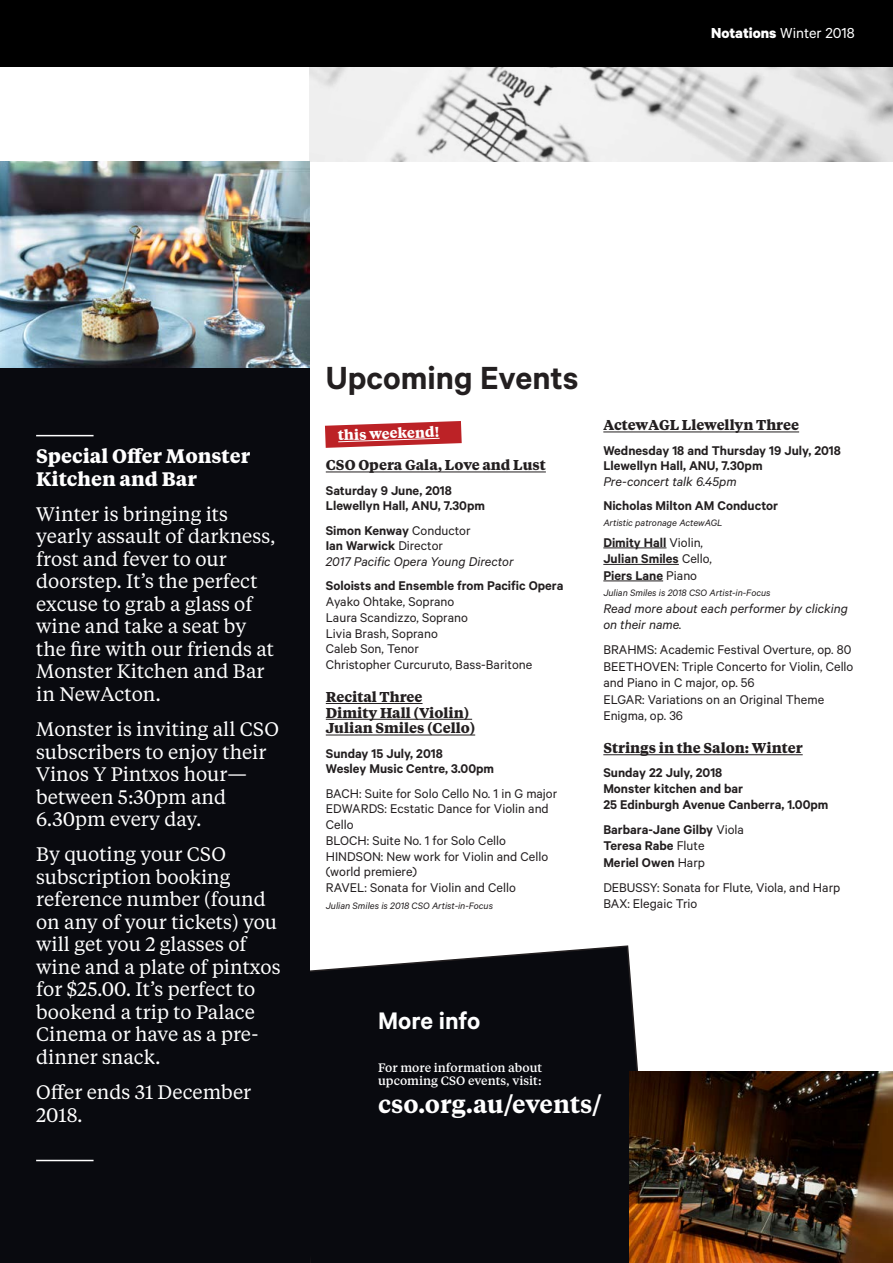
<style>
.page{position:relative;width:893px;height:1263px;background:#fff}
.page>*{position:absolute;margin:0;border:0;box-sizing:border-box;transform-origin:0 0}
.head_A{font:600 36px "Calibre";color:#231f20}
.head_AA{font:600 26.85px "Calibre";color:#fff}
.head_AA-2{font:600 24.3px "Tiempos Text";color:#fff}
.PULL_QUOTE{font:19.5px/22.5px "Tiempos Text";color:#fff}
.PULL_QUOTE-2{font:700 19.5px/22.5px "Tiempos Text";color:#fff}
.t1{font:16.35px "Calibre";color:#fff}
._2015_body{font:14.25px/15.8px "Calibre";color:#231f20}
._2015_body-2{font:600 14.25px/15.8px "Calibre";color:#231f20}
._2015_body-3{font:700 14.25px/15.8px "Tiempos Text";color:#231f20}
._2015_body-4{font:italic 14.25px/16.5px "Calibre";color:#231f20}
.head_b_no_space{font:700 14.25px "Tiempos Text";color:#231f20}
.head_b_no_space-2{font:600 14.25px "Calibre";color:#231f20}
.head_b_no_space-3{font:700 14.25px "Tiempos Text";color:#fff}
.head_AA-3{font:500 12.15px/13.5px "Tiempos Text";color:#fff}
._2015_body-5{font:italic 10.5px "Calibre";color:#231f20}
.s1{font-weight:700}
.s2{font-weight:400}
.s3{font-weight:400;font-style:italic}
</style>
<div class="page">
<img style="left:309px;top:66px;width:584px;height:96px">
<div style="left:0;top:0;width:893px;height:66px;background:#000"></div>
<svg style="left:309px;top:944px;width:346px;height:319px;background:#191a1f"></svg>
<hr style="left:326px;top:472px;width:220px;height:1px;background:#231f20">
<hr style="left:326px;top:703px;width:96px;height:1px;background:#231f20">
<hr style="left:326px;top:719px;width:146px;height:1px;background:#231f20">
<hr style="left:326px;top:735px;width:149px;height:1px;background:#231f20">
<hr style="left:603px;top:432px;width:196px;height:1px;background:#231f20">
<hr style="left:603px;top:548px;width:63px;height:1px;background:#231f20">
<hr style="left:603px;top:564px;width:76px;height:1px;background:#231f20">
<hr style="left:603px;top:581px;width:60px;height:1px;background:#231f20">
<hr style="left:603px;top:754px;width:200px;height:1px;background:#231f20">
<img style="left:630px;top:1072px;width:263px;height:191px">
<svg style="left:325px;top:421px;width:137px;height:27px"></svg>
<div style="left:0;top:162px;width:309px;height:1101px;background:#090a0f"></div>
<hr style="left:36px;top:435px;width:58px;height:1px;background:#fff">
<hr style="left:36px;top:1160px;width:58px;height:1px;background:#fff">
<img style="left:0;top:162px;width:309px;height:206px">
<p class="t1" style="left:711px;top:24px;width:145px"><span class="s1">Notations</span> Winter 2018</p>
<p class="PULL_QUOTE-2" style="left:36px;top:444px;width:216px">Special Offer Monster<br>Kitchen and Bar</p>
<p class="PULL_QUOTE" style="left:36px;top:502px;width:241px">Winter is bringing its yearly assault of darkness, frost and fever to our doorstep. It’s the perfect excuse to grab a glass of wine and take a seat by the fire with our friends at<br>Monster Kitchen and Bar in NewActon.</p>
<p class="PULL_QUOTE" style="left:36px;top:717px;width:244px">Monster is inviting all CSO subscribers to enjoy their<br>Vinos Y Pintxos hour— between 5:30pm and<br>6.30pm every day.</p>
<p class="PULL_QUOTE" style="left:36px;top:842px;width:246px">By quoting your CSO subscription booking reference number (found on any of your tickets) you will get you 2 glasses of wine and a plate of pintxos for $25.00. It’s perfect to bookend a trip to Palace<br>Cinema or have as a pre&shy;dinner snack.</p>
<p class="PULL_QUOTE" style="left:36px;top:1080px;width:217px">Offer ends 31 December<br>2018.</p>
<p class="head_A" style="left:326px;top:356px;width:254px">Upcoming Events</p>
<p class="head_b_no_space-3" style="left:338px;top:425px;width:103px;rotate:-2deg">this weekend!</p>
<p class="head_b_no_space" style="left:326px;top:455px;width:222px">CSO Opera Gala, Love and Lust</p>
<p class="head_b_no_space-2" style="left:326px;top:482px;width:128px">Saturday 9 June, 2018</p>
<p class="_2015_body-2" style="left:326px;top:498px;width:161px">Llewellyn Hall, ANU, 7.30pm</p>
<p class="_2015_body-2" style="left:326px;top:522px;width:146px">Simon Kenway <span class="s2">Conductor</span></p>
<p class="_2015_body-2" style="left:326px;top:538px;width:119px">Ian Warwick <span class="s2">Director</span></p>
<p class="_2015_body-4" style="left:326px;top:553px;width:189px">2017 Pacific Opera Young Director</p>
<p class="_2015_body-2" style="left:326px;top:578px;width:239px">Soloists and Ensemble from Pacific Opera</p>
<p class="_2015_body" style="left:326px;top:593px;width:130px">Ayako Ohtake, Soprano</p>
<p class="_2015_body" style="left:326px;top:609px;width:144px">Laura Scandizzo, Soprano</p>
<p class="_2015_body" style="left:326px;top:625px;width:114px">Livia Brash, Soprano</p>
<p class="_2015_body" style="left:326px;top:641px;width:95px">Caleb Son, Tenor</p>
<p class="_2015_body" style="left:326px;top:656px;width:208px">Christopher Curcuruto, Bass-Baritone</p>
<p class="_2015_body-3" style="left:326px;top:688px;width:151px">Recital Three<br>Dimity Hall (Violin)<br>Julian Smiles (Cello)</p>
<p class="_2015_body-2" style="left:326px;top:745px;width:119px">Sunday 15 July, 2018</p>
<p class="_2015_body-2" style="left:326px;top:761px;width:170px">Wesley Music Centre, 3.00pm</p>
<p class="_2015_body" style="left:326px;top:785px;width:233px">BACH: Suite for Solo Cello No. 1 in G major</p>
<p class="_2015_body" style="left:326px;top:801px;width:224px">EDWARDS: Ecstatic Dance for Violin and<br>Cello</p>
<p class="_2015_body" style="left:326px;top:832px;width:182px">BLOCH: Suite No. 1 for Solo Cello</p>
<p class="_2015_body" style="left:326px;top:848px;width:224px">HINDSON: New work for Violin and Cello (world premiere)</p>
<p class="_2015_body" style="left:326px;top:879px;width:192px">RAVEL: Sonata for Violin and Cello</p>
<p class="_2015_body-5" style="left:326px;top:899px;width:169px">Julian Smiles is 2018 CSO Artist-in-Focus</p>
<p class="_2015_body-3" style="left:603px;top:417px;width:197px">ActewAGL Llewellyn Three</p>
<p class="_2015_body-2" style="left:603px;top:442px;width:239px">Wednesday 18 and Thursday 19 July, 2018</p>
<p class="_2015_body-2" style="left:603px;top:458px;width:161px">Llewellyn Hall, ANU, 7.30pm<br><span class="s3">Pre-concert talk 6.45pm</span></p>
<p class="_2015_body-2" style="left:603px;top:498px;width:176px">Nicholas Milton AM Conductor</p>
<p class="_2015_body-5" style="left:603px;top:517px;width:121px">Artistic patronage ActewAGL</p>
<p class="_2015_body-2" style="left:603px;top:534px;width:110px;line-height:16.5px">Dimity Hall <span class="s2">Violin,<br></span>Julian Smiles <span class="s2">Cello,<br></span>Piers Lane <span class="s2">Piano</span></p>
<p class="_2015_body-5" style="left:603px;top:587px;width:169px">Julian Smiles is 2018 CSO Artist-in-Focus</p>
<p class="_2015_body-4" style="left:603px;top:600px;width:246px">Read more about each performer by clicking on their name.</p>
<p class="_2015_body" style="left:603px;top:642px;width:250px">BRAHMS: Academic Festival Overture, op. 80</p>
<p class="_2015_body" style="left:603px;top:658px;width:252px">BEETHOVEN: Triple Concerto for Violin, Cello</p>
<p class="_2015_body" style="left:603px;top:675px;width:153px">and Piano in C major, op. 56</p>
<p class="_2015_body" style="left:603px;top:691px;width:222px;line-height:16.5px">ELGAR: Variations on an Original Theme<br>Enigma, op. 36</p>
<p class="_2015_body-3" style="left:603px;top:739px;width:201px">Strings in the Salon: Winter</p>
<p class="_2015_body-2" style="left:603px;top:765px;width:121px">Sunday 22 July, 2018</p>
<p class="_2015_body-2" style="left:603px;top:780px;width:227px">Monster kitchen and bar<br>25 Edinburgh Avenue Canberra, 1.00pm</p>
<p class="_2015_body-2" style="left:603px;top:821px;width:142px">Barbara-Jane Gilby <span class="s2">Viola</span></p>
<p class="_2015_body-2" style="left:603px;top:838px;width:103px">Teresa Rabe <span class="s2">Flute</span></p>
<p class="_2015_body-2" style="left:603px;top:854px;width:103px">Meriel Owen <span class="s2">Harp</span></p>
<p class="_2015_body" style="left:603px;top:879px;width:239px">DEBUSSY: Sonata for Flute, Viola, and Harp</p>
<p class="_2015_body" style="left:603px;top:896px;width:96px">BAX: Elegaic Trio</p>
<p class="head_AA" style="left:378px;top:1005px;width:104px">More info</p>
<p class="head_AA-3" style="left:378px;top:1060px;width:166px">For more information about upcoming CSO events, visit:</p>
<p class="head_AA-2" style="left:378px;top:1087px;width:226px">cso.org.au/events/</p>
</div>
